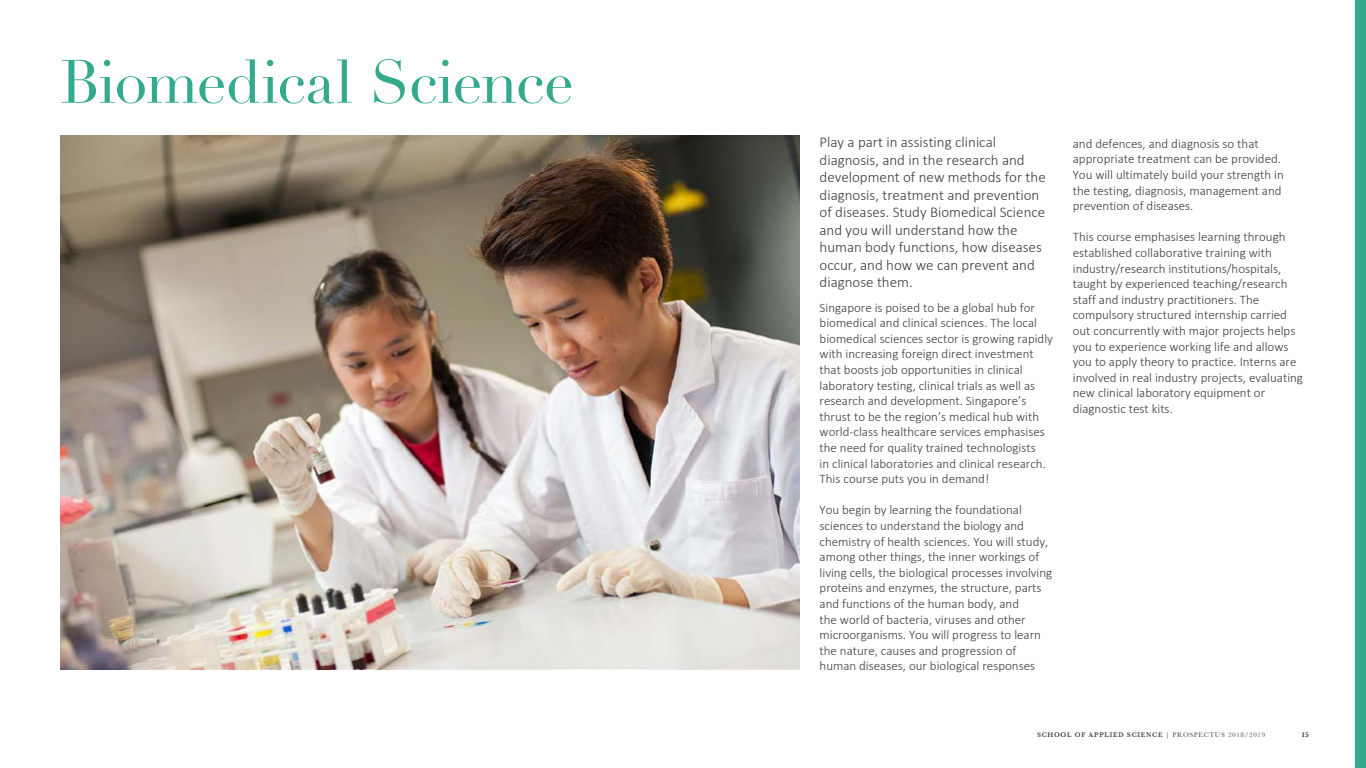
<style>
.page{position:relative;width:1366px;height:768px;background:#fff}
.page>*{position:absolute;margin:0;border:0;box-sizing:border-box;transform-origin:0 0}
.t1{font:60px "Didot";letter-spacing:-.025em;color:#34aa8d}
.t2{font:300 15px/17.5px "Calibri";color:#3c3c3c}
.t3{font:300 13px/15.6px "Calibri";color:#3c3c3c}
.t4{font:600 7px "Baskerville";letter-spacing:.1em;color:#414042}
.t5{font:700 7px "Baskerville";color:#414042}
.s1{font-weight:400}
</style>
<div class="page">
<img style="left:60px;top:135px;width:740px;height:535px">
<div style="left:1355px;top:0;width:11px;height:768px;background:#34aa8d"></div>
<h1 class="t1" style="left:60px;top:46px;width:515px">Biomedical Science</h1>
<p class="t2" style="left:820px;top:134px;width:228px">Play a part in assisting clinical diagnosis, and in the research and development of new methods for the diagnosis, treatment and prevention of diseases. Study Biomedical Science and you will understand how the human body functions, how diseases occur, and how we can prevent and diagnose them.</p>
<p class="t3" style="left:1073px;top:136px;width:212px">and defences, and diagnosis so that appropriate treatment can be provided.<br>You will ultimately build your strength in the testing, diagnosis, management and prevention of diseases.</p>
<p class="t3" style="left:1073px;top:229px;width:232px">This course emphasises learning through established collaborative training with industry/research institutions/hospitals, taught by experienced teaching/research staff and industry practitioners. The compulsory structured internship carried out concurrently with major projects helps you to experience working life and allows you to apply theory to practice. Interns are involved in real industry projects, evaluating new clinical laboratory equipment or diagnostic test kits.</p>
<p class="t3" style="left:820px;top:299px;width:235px">Singapore is poised to be a global hub for biomedical and clinical sciences. The local biomedical sciences sector is growing rapidly with increasing foreign direct investment that boosts job opportunities in clinical laboratory testing, clinical trials as well as research and development. Singapore’s thrust to be the region’s medical hub with world-class healthcare services emphasises the need for quality trained technologists<br>in clinical laboratories and clinical research.<br>This course puts you in demand!</p>
<p class="t3" style="left:820px;top:502px;width:234px">You begin by learning the foundational sciences to understand the biology and chemistry of health sciences. You will study, among other things, the inner workings of living cells, the biological processes involving proteins and enzymes, the structure, parts and functions of the human body, and<br>the world of bacteria, viruses and other microorganisms. You will progress to learn the nature, causes and progression of human diseases, our biological responses</p>
<p class="t4" style="left:1037px;top:730px;width:230px">SCHOOL OF APPLIED SCIENCE <span class="s1">| PROSPECTUS 2018/2019</span></p>
<p class="t5" style="left:1301px;top:730px;width:9px">15</p>
</div>
